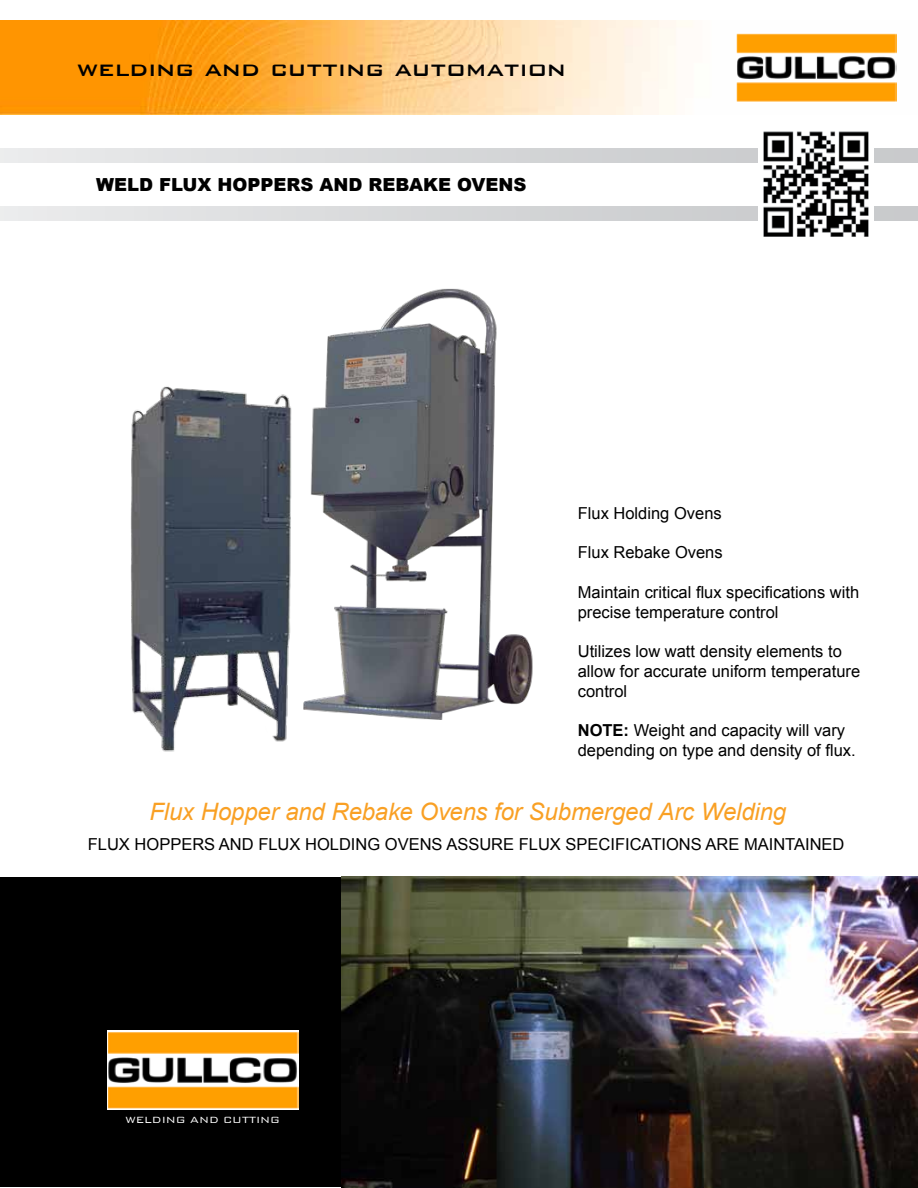
<style>
.page{position:relative;width:918px;height:1188px;background:#fff}
.page>*{position:absolute;margin:0;border:0;box-sizing:border-box;transform-origin:0 0}
.t1{font:500 27px "Bank Gothic";color:#000}
.t2{font:italic 24px "Arial";letter-spacing:-.01em;color:#f9a024}
.t3{font:900 18px "Arial";color:#000}
.t4{font:16.5px/19.8px "Arial";color:#000}
.t5{font:300 12px "Bank Gothic";color:#fff}
.s1{font-weight:700}
</style>
<div class="page">
<div style="left:0;top:877px;width:343px;height:309px;background:#000"></div>
<img style="left:107px;top:1030px;width:191px;height:80px">
<img style="left:326px;top:288px;width:207px;height:432px">
<img style="left:131px;top:374px;width:204px;height:378px">
<img style="left:341px;top:877px;width:577px;height:311px">
<img style="left:0;top:21px;width:897px;height:94px">
<img style="left:736px;top:33px;width:160px;height:70px">
<svg style="left:1px;top:148px;width:917px;height:14px"></svg>
<svg style="left:1px;top:206px;width:917px;height:14px"></svg>
<img style="left:759px;top:131px;width:115px;height:106px">
<h1 class="t1" style="left:77px;top:48px;width:491px">welding and cutting automation</h1>
<p class="t3" style="left:96px;top:171px;width:432px">WELD FLUX HOPPERS AND REBAKE OVENS</p>
<p class="t4" style="left:578px;top:503px;width:145px">Flux Holding Ovens</p>
<p class="t4" style="left:578px;top:543px;width:146px">Flux Rebake Ovens</p>
<p class="t4" style="left:578px;top:582px;width:283px">Maintain critical flux specifications with precise temperature control</p>
<p class="t4" style="left:578px;top:642px;width:284px">Utilizes low watt density elements to allow for accurate uniform temperature control</p>
<p class="t4" style="left:578px;top:721px;width:279px"><span class="s1">NOTE:</span> Weight and capacity will vary depending on type and density of flux.</p>
<h2 class="t2" style="left:150px;top:796px;width:638px">Flux Hopper and Rebake Ovens for Submerged Arc Welding</h2>
<p class="t4" style="left:88px;top:835px;width:758px">FLUX HOPPERS AND FLUX HOLDING OVENS ASSURE FLUX SPECIFICATIONS ARE MAINTAINED</p>
<p class="t5" style="left:125px;top:1110px;width:156px">WELDING AND CUTTING</p>
</div>
